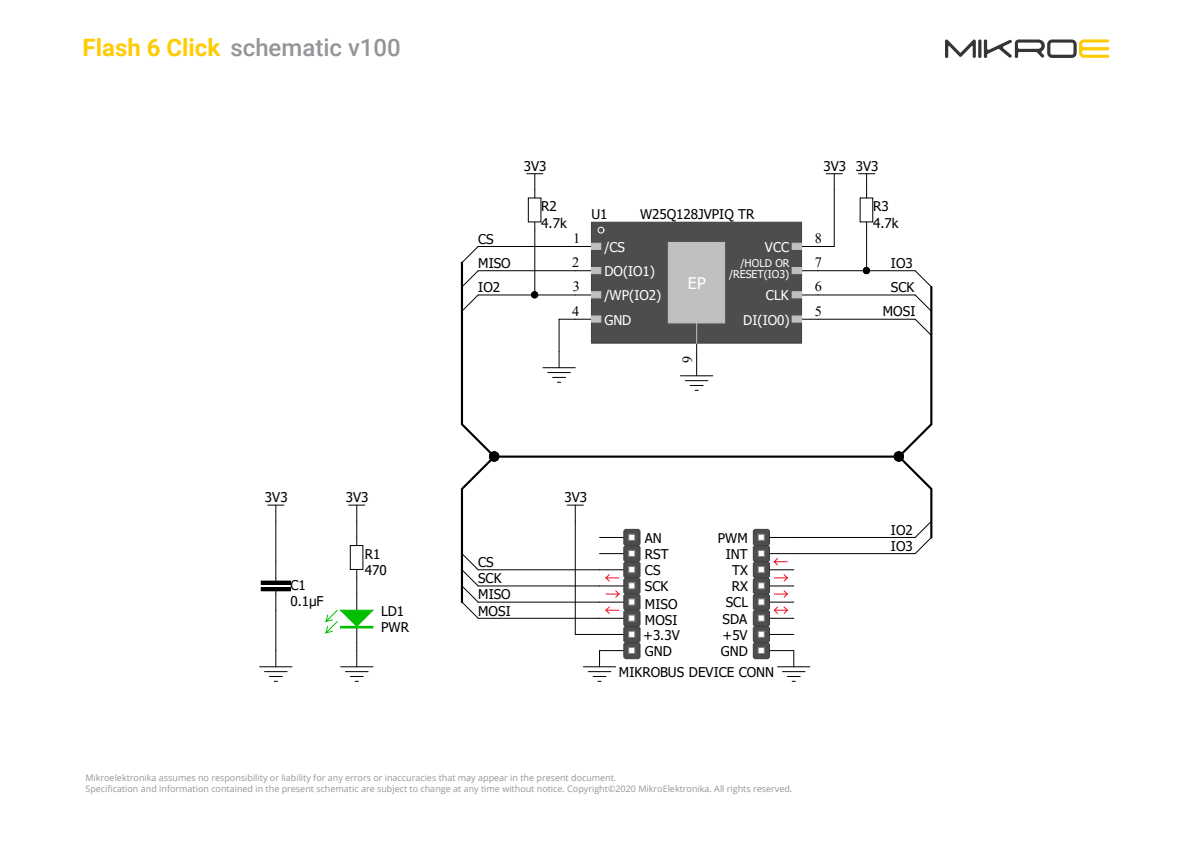
<style>
.page{position:relative;width:1191px;height:842px;background:#fff}
.page>*{position:absolute;margin:0;border:0;box-sizing:border-box;transform-origin:0 0}
.t1{font:500 24px "Roboto";color:#939598}
.t2{font:16px "Tahoma";color:#fff}
.t3{font:14.2px "Times New Roman";color:#000}
.t4{font:14.1px "Times New Roman";color:#000}
.t5{font:13.4px/16.2px "Tahoma";color:#000}
.t6{font:13.4px "Tahoma";color:#fff}
.t7{font:10.7px/11.3px "Tahoma";color:#fff;text-align:right}
.t8{font:9px/10.8px "Open Sans";color:#939598}
.s1{font-weight:700;color:#ffcb05}
</style>
<div class="page">
<svg style="left:945px;top:39px;width:164px;height:19px"></svg>
<hr style="left:777px;top:666px;width:33px;height:1px;background:#000">
<div style="left:350px;top:545px;width:13px;height:25px;border:1px solid #000"></div>
<svg style="left:275px;top:562px;width:1px;height:19px"></svg>
<svg style="left:275px;top:591px;width:1px;height:19px"></svg>
<div style="left:261px;top:587px;width:29px;height:4px;border:1px solid #000"></div>
<div style="left:261px;top:581px;width:29px;height:3px;border:1px solid #000"></div>
<svg style="left:268px;top:505px;width:16px;height:16px"></svg>
<hr style="left:260px;top:666px;width:32px;height:1px;background:#000">
<svg style="left:264px;top:651px;width:23px;height:31px"></svg>
<svg style="left:753px;top:540px;width:52px;height:142px"></svg>
<svg style="left:464px;top:246px;width:15px;height:14px"></svg>
<div style="left:528px;top:198px;width:13px;height:24px;border:1px solid #000"></div>
<svg style="left:527px;top:173px;width:16px;height:25px"></svg>
<svg style="left:858px;top:173px;width:16px;height:25px"></svg>
<svg style="left:567px;top:540px;width:73px;height:142px"></svg>
<svg style="left:349px;top:505px;width:16px;height:40px"></svg>
<svg style="left:324px;top:570px;width:50px;height:112px"></svg>
<hr style="left:275px;top:521px;width:1px;height:41px;background:#000">
<hr style="left:275px;top:610px;width:1px;height:41px;background:#000">
<hr style="left:866px;top:230px;width:1px;height:41px;background:#000">
<hr style="left:478px;top:246px;width:97px;height:1px;background:#000">
<hr style="left:534px;top:230px;width:1px;height:65px;background:#000">
<hr style="left:478px;top:618px;width:121px;height:1px;background:#000">
<hr style="left:478px;top:602px;width:121px;height:1px;background:#000">
<hr style="left:478px;top:586px;width:121px;height:1px;background:#000">
<hr style="left:478px;top:569px;width:121px;height:1px;background:#000">
<svg style="left:460px;top:260px;width:473px;height:280px"></svg>
<svg style="left:896px;top:270px;width:37px;height:190px"></svg>
<div style="left:894px;top:452px;width:9px;height:9px;background:#000;border:1px solid #000;border-radius:50%"></div>
<svg style="left:460px;top:454px;width:37px;height:165px"></svg>
<div style="left:489px;top:452px;width:10px;height:9px;background:#000;border:1px solid #000;border-radius:50%"></div>
<hr style="left:478px;top:295px;width:97px;height:1px;background:#000">
<div style="left:531px;top:292px;width:7px;height:6px;background:#000;border:1px solid #000;border-radius:50%"></div>
<hr style="left:818px;top:270px;width:97px;height:1px;background:#000">
<div style="left:863px;top:267px;width:6px;height:7px;background:#000;border:1px solid #000;border-radius:50%"></div>
<div style="left:591px;top:222px;width:211px;height:121px;background:#4d4d4f;border:1px solid #443c3e"></div>
<svg style="left:575px;top:246px;width:16px;height:1px"></svg>
<svg style="left:575px;top:270px;width:16px;height:1px"></svg>
<svg style="left:575px;top:295px;width:16px;height:1px"></svg>
<svg style="left:548px;top:318px;width:43px;height:65px"></svg>
<svg style="left:802px;top:319px;width:16px;height:1px"></svg>
<svg style="left:802px;top:295px;width:16px;height:1px"></svg>
<svg style="left:802px;top:270px;width:16px;height:1px"></svg>
<svg style="left:802px;top:173px;width:40px;height:74px"></svg>
<svg style="left:598px;top:227px;width:6px;height:6px"></svg>
<div style="left:591px;top:243px;width:10px;height:7px;background:#c0c0c0"></div>
<div style="left:591px;top:267px;width:10px;height:7px;background:#c0c0c0"></div>
<div style="left:591px;top:291px;width:10px;height:7px;background:#c0c0c0;border:1px solid #c0c0c0"></div>
<div style="left:591px;top:316px;width:10px;height:6px;background:#c0c0c0"></div>
<div style="left:791px;top:316px;width:11px;height:6px;background:#c0c0c0;border:1px solid #c0c0c0"></div>
<div style="left:791px;top:291px;width:11px;height:7px;background:#c0c0c0;border:1px solid #c0c0c0"></div>
<div style="left:791px;top:267px;width:11px;height:7px;background:#c0c0c0;border:1px solid #c0c0c0"></div>
<div style="left:791px;top:243px;width:11px;height:7px;background:#c0c0c0;border:1px solid #c0c0c0"></div>
<div style="left:668px;top:242px;width:57px;height:81px;background:#c0c0c0"></div>
<svg style="left:685px;top:343px;width:23px;height:48px"></svg>
<hr style="left:696px;top:311px;width:1px;height:32px;background:#c0c0c0">
<hr style="left:793px;top:553px;width:122px;height:1px;background:#000">
<svg style="left:914px;top:520px;width:18px;height:35px"></svg>
<h1 class="t1" style="left:83px;top:31px;width:320px"><span class="s1">Flash 6 Click</span> schematic v100</h1>
<h3 class="t5" style="left:478px;top:227px;width:34px;line-height:24.2px">CS<br>MISO</h3>
<h3 class="t5" style="left:478px;top:280px;width:23px">IO2</h3>
<h3 class="t5" style="left:524px;top:159px;width:24px">3V3</h3>
<h3 class="t5" style="left:541px;top:199px;width:27px">R2<br>4.7k</h3>
<h3 class="t3" style="left:573px;top:228px;width:9px">1</h3>
<h3 class="t3" style="left:572px;top:252px;width:9px">2</h3>
<h3 class="t3" style="left:573px;top:277px;width:9px">3</h3>
<h3 class="t3" style="left:572px;top:301px;width:9px">4</h3>
<h3 class="t5" style="left:591px;top:207px;width:18px">U1</h3>
<h3 class="t5" style="left:640px;top:207px;width:116px">W25Q128JVPIQ TR</h3>
<h3 class="t6" style="left:604px;top:238px;width:22px">/CS</h3>
<h3 class="t6" style="left:765px;top:238px;width:26px">VCC</h3>
<h3 class="t6" style="left:604px;top:262px;width:52px">DO(IO1)</h3>
<h3 class="t6" style="left:604px;top:286px;width:58px">/WP(IO2)</h3>
<h3 class="t6" style="left:604px;top:311px;width:29px">GND</h3>
<h2 class="t2" style="left:688px;top:273px;width:20px">EP</h2>
<h3 class="t4" style="left:677px;top:363px;width:9px;rotate:-90deg">9</h3>
<p class="t7" style="left:729px;top:258px;width:62px">/HOLD OR /RESET(IO3)</p>
<h3 class="t6" style="left:766px;top:286px;width:24px">CLK</h3>
<h3 class="t6" style="left:743px;top:311px;width:48px">DI(IO0)</h3>
<h3 class="t5" style="left:823px;top:159px;width:24px">3V3</h3>
<h3 class="t5" style="left:855px;top:159px;width:24px">3V3</h3>
<h3 class="t3" style="left:815px;top:228px;width:9px">8</h3>
<h3 class="t3" style="left:815px;top:252px;width:9px">7</h3>
<h3 class="t3" style="left:815px;top:277px;width:9px">6</h3>
<h3 class="t3" style="left:815px;top:301px;width:9px">5</h3>
<h3 class="t5" style="left:873px;top:199px;width:27px">R3<br>4.7k</h3>
<h3 class="t5" style="left:882px;top:252px;width:34px;line-height:24.2px;text-align:center">IO3<br>SCK<br>MOSI</h3>
<h3 class="t5" style="left:265px;top:490px;width:24px">3V3</h3>
<h3 class="t5" style="left:346px;top:490px;width:24px">3V3</h3>
<h3 class="t5" style="left:290px;top:577px;width:35px">C1<br>0.1µF</h3>
<h3 class="t5" style="left:365px;top:547px;width:23px">R1<br>470</h3>
<h3 class="t5" style="left:381px;top:603px;width:30px">LD1<br>PWR</h3>
<h3 class="t5" style="left:478px;top:555px;width:34px">CS<br>SCK<br>MISO<br>MOSI</h3>
<h3 class="t5" style="left:564px;top:490px;width:24px">3V3</h3>
<h3 class="t5" style="left:645px;top:531px;width:25px">AN<br>RST<br>CS<br>SCK</h3>
<h3 class="t5" style="left:645px;top:613px;width:34px">MOSI</h3>
<h3 class="t5" style="left:717px;top:531px;width:32px;text-align:center">PWM<br>INT</h3>
<h3 class="t5" style="left:732px;top:579px;width:18px">RX</h3>
<h3 class="t5" style="left:732px;top:563px;width:17px">TX</h3>
<h3 class="t5" style="left:721px;top:595px;width:29px;text-align:center">SCL<br>SDA +5V<br>GND</h3>
<h3 class="t5" style="left:619px;top:665px;width:157px">MIKROBUS DEVICE CONN</h3>
<h3 class="t5" style="left:645px;top:597px;width:34px">MISO</h3>
<h3 class="t5" style="left:643px;top:627px;width:38px">+3.3V<br>GND</h3>
<p class="t8" style="left:85px;top:772px;width:708px">Mikroelektronika assumes no responsibility or liability for any errors or inaccuracies that may appear in the present document.<br>Specification and information contained in the present schematic are subject to change at any time without notice. Copyright©2020 MikroElektronika. All rights reserved.</p>
<h3 class="t5" style="left:891px;top:522px;width:23px">IO2<br>IO3</h3>
</div>
